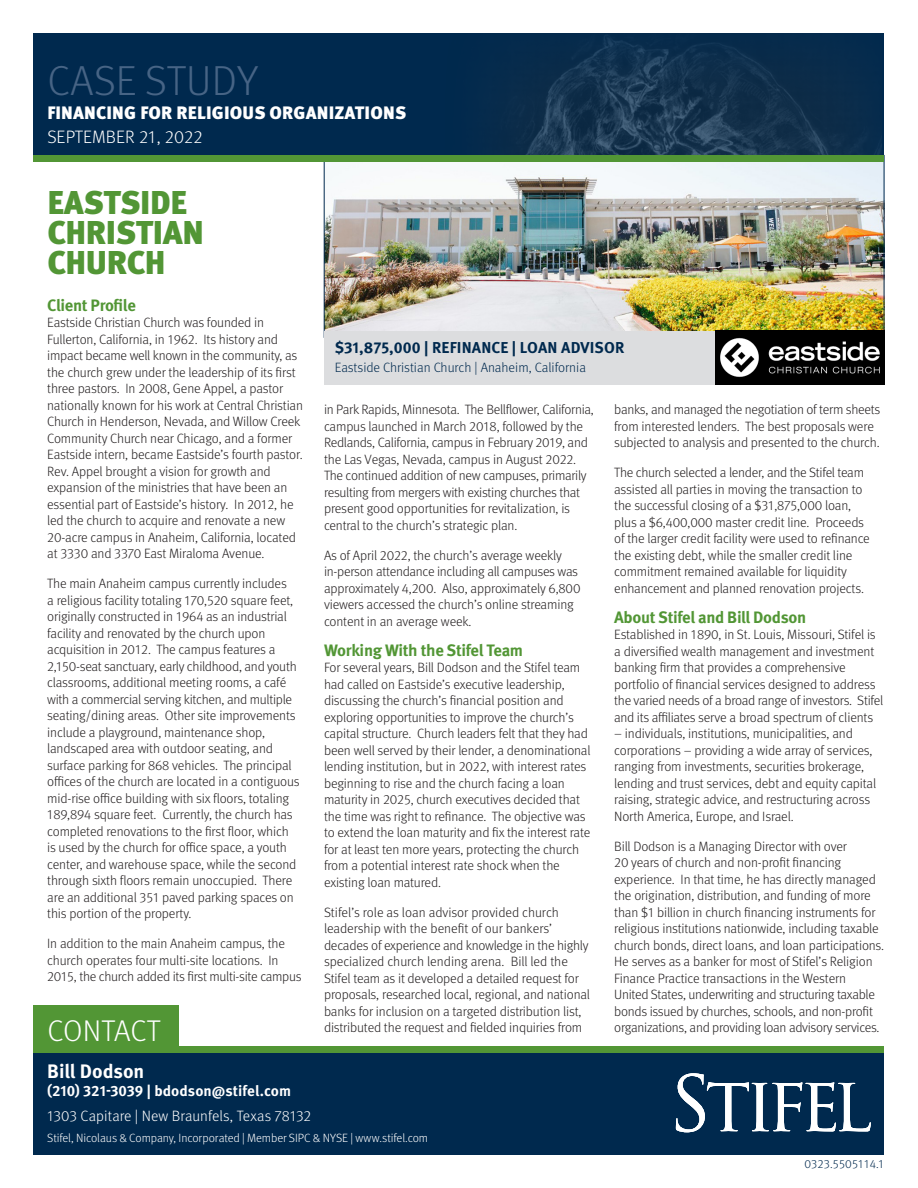
<style>
.page{position:relative;width:918px;height:1188px;background:#fff}
.page>*{position:absolute;margin:0;border:0;box-sizing:border-box;transform-origin:0 0}
.t1{font:300 42px "Meta OT";letter-spacing:.01em;color:#476485}
.Heading_1{font:900 33px/30px "Meta OT";letter-spacing:-.01em;color:#529635}
.Heading_3{font:300 30px "Meta OT";letter-spacing:.005em;color:#fff}
.t2{font:700 19.5px "Meta OT";letter-spacing:-.005em;color:#fff}
.t3{font:900 18px "Meta OT";letter-spacing:.01em;color:#fff}
.t4{font:300 18px "Meta OT";letter-spacing:.005em;color:#fff}
.Heading_1-2{font:700 16.5px "Meta OT";letter-spacing:-.02em;color:#529635}
.Photo_Heading_1{font:700 15.75px "Meta OT";letter-spacing:.01em;color:#00294e}
.t5{font:300 15px "Meta OT";color:#fff}
.t6{font:700 15px "Meta OT";color:#fff}
.Heading_2{font:300 13.5px/16.5px "Meta OT";letter-spacing:-.01em;color:#231f20}
.Photo_Heading_2{font:300 13.5px "Meta OT";color:#00294e}
.t7{font:300 12px "Meta OT";letter-spacing:-.01em;color:#fff}
.t8{font:300 12px "Meta OT";letter-spacing:.01em;color:#00294e}
</style>
<div class="page">
<img style="left:326px;top:162px;width:556px;height:169px">
<div style="left:34px;top:34px;width:850px;height:121px;background:#00294e"></div>
<img style="left:501px;top:34px;width:380px;height:121px">
<div style="left:34px;top:155px;width:850px;height:7px;background:#529635"></div>
<div style="left:34px;top:1053px;width:850px;height:101px;background:#00294e"></div>
<div style="left:34px;top:1046px;width:850px;height:7px;background:#529635"></div>
<div style="left:34px;top:1006px;width:145px;height:47px;background:#529635"></div>
<svg style="left:676px;top:1073px;width:195px;height:59px"></svg>
<div style="left:324px;top:331px;width:560px;height:54px;background:#dcdddf"></div>
<img style="left:716px;top:331px;width:168px;height:54px">
<p class="t1" style="left:47px;top:56px;width:212px">CASE STUDY</p>
<p class="t3" style="left:47px;top:101px;width:361px">FINANCING FOR RELIGIOUS ORGANIZATIONS</p>
<p class="t4" style="left:47px;top:126px;width:157px">SEPTEMBER 21, 2022</p>
<p class="Heading_1" style="left:47px;top:189px;width:158px">EASTSIDE<br>CHRISTIAN<br>CHURCH</p>
<p class="Heading_1-2" style="left:47px;top:294px;width:90px">Client Profile</p>
<p class="Heading_2" style="left:47px;top:314px;width:257px">Eastside Christian Church was founded in Fullerton, California, in 1962. Its history and impact became well known in the community, as the church grew under the leadership of its first three pastors. In 2008, Gene Appel, a pastor nationally known for his work at Central Christian Church in Henderson, Nevada, and Willow Creek Community Church near Chicago, and a former Eastside intern, became Eastside’s fourth pastor.<br>Rev. Appel brought a vision for growth and expansion of the ministries that have been an essential part of Eastside’s history. In 2012, he led the church to acquire and renovate a new 20-acre campus in Anaheim, California, located at 3330 and 3370 East Miraloma Avenue.</p>
<p class="Heading_2" style="left:47px;top:575px;width:254px">The main Anaheim campus currently includes<br>a religious facility totaling 170,520 square feet, originally constructed in 1964 as an industrial facility and renovated by the church upon acquisition in 2012. The campus features a 2,150-seat sanctuary, early childhood, and youth classrooms, additional meeting rooms, a café with a commercial serving kitchen, and multiple seating/dining areas. Other site improvements include a playground, maintenance shop, landscaped area with outdoor seating, and surface parking for 868 vehicles. The principal offices of the church are located in a contiguous mid-rise office building with six floors, totaling 189,894 square feet. Currently, the church has completed renovations to the first floor, which is used by the church for office space, a youth center, and warehouse space, while the second through sixth floors remain unoccupied. There are an additional 351 paved parking spaces on this portion of the property.</p>
<p class="Heading_2" style="left:47px;top:935px;width:256px">In addition to the main Anaheim campus, the church operates four multi-site locations. In<br>2015, the church added its first multi-site campus</p>
<p class="Heading_3" style="left:47px;top:1013px;width:114px">CONTACT</p>
<p class="t2" style="left:47px;top:1059px;width:99px">Bill Dodson</p>
<p class="t6" style="left:47px;top:1082px;width:245px">(210) 321-3039 | bdodson@stifel.com</p>
<p class="t5" style="left:47px;top:1107px;width:265px">1303 Capitare | New Braunfels, Texas 78132</p>
<p class="t7" style="left:47px;top:1131px;width:382px">Stifel, Nicolaus &amp; Company, Incorporated | Member SIPC &amp; NYSE | www.stifel.com</p>
<p class="Photo_Heading_1" style="left:335px;top:338px;width:291px">$31,875,000 | REFINANCE | LOAN ADVISOR</p>
<p class="Photo_Heading_2" style="left:335px;top:359px;width:253px">Eastside Christian Church | Anaheim, California</p>
<p class="Heading_2" style="left:324px;top:402px;width:271px">in Park Rapids, Minnesota. The Bellflower, California, campus launched in March 2018, followed by the Redlands, California, campus in February 2019, and the Las Vegas, Nevada, campus in August 2022.<br>The continued addition of new campuses, primarily resulting from mergers with existing churches that present good opportunities for revitalization, is central to the church’s strategic plan.</p>
<p class="Heading_2" style="left:324px;top:547px;width:258px">As of April 2022, the church’s average weekly in-person attendance including all campuses was approximately 4,200. Also, approximately 6,800 viewers accessed the church’s online streaming content in an average week.</p>
<p class="Heading_1-2" style="left:324px;top:640px;width:201px">Working With the Stifel Team</p>
<p class="Heading_2" style="left:324px;top:660px;width:268px">For several years, Bill Dodson and the Stifel team had called on Eastside’s executive leadership, discussing the church’s financial position and exploring opportunities to improve the church’s capital structure. Church leaders felt that they had been well served by their lender, a denominational lending institution, but in 2022, with interest rates beginning to rise and the church facing a loan maturity in 2025, church executives decided that the time was right to refinance. The objective was to extend the loan maturity and fix the interest rate for at least ten more years, protecting the church from a potential interest rate shock when the existing loan matured.</p>
<p class="Heading_2" style="left:324px;top:904px;width:268px">Stifel’s role as loan advisor provided church leadership with the benefit of our bankers’ decades of experience and knowledge in the highly specialized church lending arena. Bill led the Stifel team as it developed a detailed request for proposals, researched local, regional, and national banks for inclusion on a targeted distribution list, distributed the request and fielded inquiries from</p>
<p class="Heading_2" style="left:614px;top:402px;width:268px">banks, and managed the negotiation of term sheets from interested lenders. The best proposals were subjected to analysis and presented to the church.</p>
<p class="Heading_2" style="left:614px;top:465px;width:257px">The church selected a lender, and the Stifel team assisted all parties in moving the transaction to the successful closing of a $31,875,000 loan, plus a $6,400,000 master credit line. Proceeds of the larger credit facility were used to refinance the existing debt, while the smaller credit line commitment remained available for liquidity enhancement and planned renovation projects.</p>
<p class="Heading_1-2" style="left:614px;top:607px;width:194px">About Stifel and Bill Dodson</p>
<p class="Heading_2" style="left:614px;top:627px;width:271px">Established in 1890, in St. Louis, Missouri, Stifel is a diversified wealth management and investment banking firm that provides a comprehensive portfolio of financial services designed to address the varied needs of a broad range of investors. Stifel and its affiliates serve a broad spectrum of clients</p>
<p class="Heading_2" style="left:614px;top:726px;width:263px">– individuals, institutions, municipalities, and corporations – providing a wide array of services, ranging from investments, securities brokerage, lending and trust services, debt and equity capital raising, strategic advice, and restructuring across North America, Europe, and Israel.</p>
<p class="Heading_2" style="left:614px;top:838px;width:272px">Bill Dodson is a Managing Director with over<br>20 years of church and non-profit financing experience. In that time, he has directly managed the origination, distribution, and funding of more than $1 billion in church financing instruments for religious institutions nationwide, including taxable church bonds, direct loans, and loan participations.<br>He serves as a banker for most of Stifel’s Religion Finance Practice transactions in the Western<br>United States, underwriting and structuring taxable bonds issued by churches, schools, and non-profit organizations, and providing loan advisory services.</p>
<p class="t8" style="left:804px;top:1156px;width:81px">0323.5505114.1</p>
</div>
